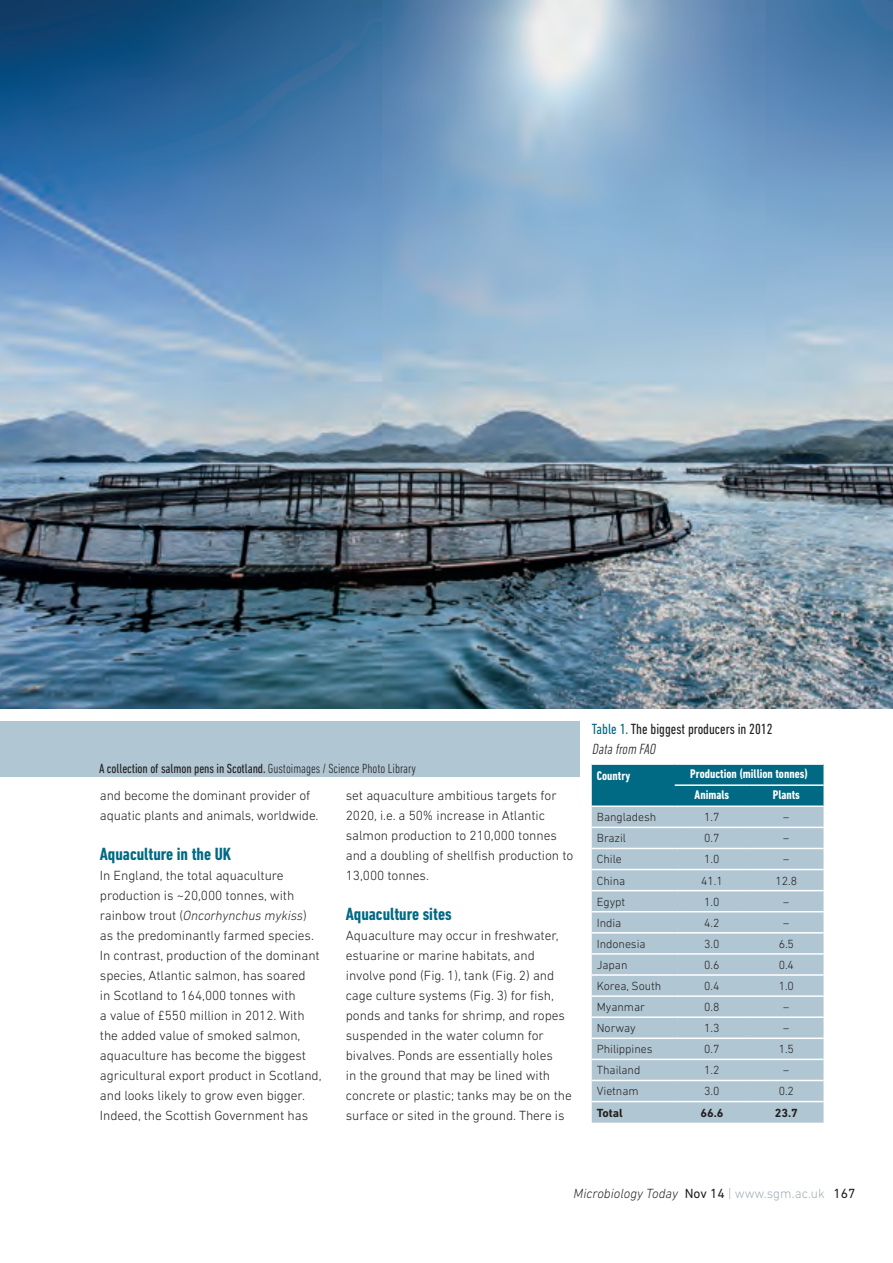
<style>
.page{position:relative;width:893px;height:1263px;background:#fff}
.page>*{position:absolute;margin:0;border:0;box-sizing:border-box;transform-origin:0 0}
.Article_Subhead{font:700 condensed 18px "DIN Next LT Pro";color:#006983}
.Article_Subhead-2{font:condensed 15px/20.1px "DIN Next LT Pro";color:#231f20}
.Article_body_text{font:300 13.5px/20px "DIN Next LT Pro";letter-spacing:-.005em;color:#231f20}
.t1{font:condensed 13.5px "DIN Next LT Pro";letter-spacing:-.005em;color:#231f20}
.t2{font:italic 300 13.5px "DIN Next LT Pro";color:#231f20}
.Figure_legend{font:700 condensed 12.75px "DIN Next LT Pro";color:#fff}
.Article_body_text-2{font:300 12px "DIN Next LT Pro";letter-spacing:-.005em;color:#231f20}
.Article_body_text-3{font:700 12px "DIN Next LT Pro";letter-spacing:-.005em;color:#231f20}
.s1{font-weight:300}
.s2{font-style:italic}
.s3{color:#006983}
.s4{font-weight:300;font-style:italic}
.s5{font-weight:400;font-style:normal}
.s6{font-style:normal;color:#a4aeb6}
</style>
<div class="page">
<img style="left:0;top:0;width:893px;height:709px">
<div style="left:592px;top:765px;width:231px;height:40px;background:#006983"></div>
<div style="left:592px;top:807px;width:231px;height:316px;background:#b0c6d2"></div>
<hr style="left:592px;top:827px;width:83px;height:1px;background:#fff">
<hr style="left:675px;top:827px;width:74px;height:1px;background:#fff">
<hr style="left:749px;top:827px;width:74px;height:1px;background:#fff">
<hr style="left:592px;top:848px;width:83px;height:1px;background:#fff">
<hr style="left:675px;top:848px;width:74px;height:1px;background:#fff">
<hr style="left:749px;top:848px;width:74px;height:1px;background:#fff">
<hr style="left:592px;top:869px;width:83px;height:1px;background:#fff">
<hr style="left:675px;top:869px;width:74px;height:1px;background:#fff">
<hr style="left:749px;top:869px;width:74px;height:1px;background:#fff">
<hr style="left:592px;top:890px;width:83px;height:1px;background:#fff">
<hr style="left:675px;top:890px;width:74px;height:1px;background:#fff">
<hr style="left:749px;top:890px;width:74px;height:1px;background:#fff">
<hr style="left:592px;top:911px;width:83px;height:1px;background:#fff">
<hr style="left:675px;top:911px;width:74px;height:1px;background:#fff">
<hr style="left:749px;top:911px;width:74px;height:1px;background:#fff">
<hr style="left:675px;top:784px;width:74px;height:2px;background:#fff">
<hr style="left:749px;top:784px;width:74px;height:2px;background:#fff">
<hr style="left:592px;top:932px;width:83px;height:1px;background:#fff">
<hr style="left:675px;top:932px;width:74px;height:1px;background:#fff">
<hr style="left:749px;top:932px;width:74px;height:1px;background:#fff">
<hr style="left:592px;top:953px;width:83px;height:2px;background:#fff">
<hr style="left:675px;top:953px;width:74px;height:2px;background:#fff">
<hr style="left:749px;top:953px;width:74px;height:2px;background:#fff">
<hr style="left:592px;top:974px;width:83px;height:2px;background:#fff">
<hr style="left:675px;top:974px;width:74px;height:2px;background:#fff">
<hr style="left:749px;top:974px;width:74px;height:2px;background:#fff">
<hr style="left:592px;top:995px;width:83px;height:2px;background:#fff">
<hr style="left:675px;top:995px;width:74px;height:2px;background:#fff">
<hr style="left:749px;top:995px;width:74px;height:2px;background:#fff">
<hr style="left:592px;top:1016px;width:83px;height:2px;background:#fff">
<hr style="left:675px;top:1016px;width:74px;height:2px;background:#fff">
<hr style="left:749px;top:1016px;width:74px;height:2px;background:#fff">
<hr style="left:592px;top:1037px;width:83px;height:2px;background:#fff">
<hr style="left:675px;top:1037px;width:74px;height:2px;background:#fff">
<hr style="left:749px;top:1037px;width:74px;height:2px;background:#fff">
<hr style="left:592px;top:1059px;width:83px;height:1px;background:#fff">
<hr style="left:675px;top:1059px;width:74px;height:1px;background:#fff">
<hr style="left:749px;top:1059px;width:74px;height:1px;background:#fff">
<hr style="left:592px;top:1080px;width:83px;height:1px;background:#fff">
<hr style="left:675px;top:1080px;width:74px;height:1px;background:#fff">
<hr style="left:749px;top:1080px;width:74px;height:1px;background:#fff">
<hr style="left:592px;top:1101px;width:83px;height:1px;background:#fff">
<hr style="left:675px;top:1101px;width:74px;height:1px;background:#fff">
<hr style="left:749px;top:1101px;width:74px;height:1px;background:#fff">
<div style="left:0;top:721px;width:579px;height:56px;background:#b0c6d2"></div>
<p class="t1" style="left:99px;top:760px;width:318px">A collection of salmon pens in Scotland. <span class="s1">Gustoimages / Science Photo Library</span></p>
<p class="Article_body_text" style="left:100px;top:785px;width:220px">and become the dominant provider of aquatic plants and animals, worldwide.</p>
<p class="Article_Subhead" style="left:100px;top:844px;width:133px">Aquaculture in the UK</p>
<p class="Article_body_text" style="left:100px;top:865px;width:223px">In England, the total aquaculture production is ~20,000 tonnes, with rainbow trout (<span class="s2">Oncorhynchus mykiss</span>) as the predominantly farmed species.<br>In contrast, production of the dominant species, Atlantic salmon, has soared<br>in Scotland to 164,000 tonnes with<br>a value of £550 million in 2012. With the added value of smoked salmon, aquaculture has become the biggest agricultural export product in Scotland, and looks likely to grow even bigger.<br>Indeed, the Scottish Government has</p>
<p class="Article_body_text" style="left:346px;top:785px;width:229px">set aquaculture ambitious targets for 2020, i.e. a 50% increase in Atlantic salmon production to 210,000 tonnes and a doubling of shellfish production to 13,000 tonnes.</p>
<p class="Article_Subhead" style="left:346px;top:904px;width:107px">Aquaculture sites</p>
<p class="Article_body_text" style="left:346px;top:925px;width:228px">Aquaculture may occur in freshwater, estuarine or marine habitats, and involve pond (Fig. 1), tank (Fig. 2) and cage culture systems (Fig. 3) for fish, ponds and tanks for shrimp, and ropes suspended in the water column for bivalves. Ponds are essentially holes<br>in the ground that may be lined with concrete or plastic; tanks may be on the surface or sited in the ground. There is</p>
<p class="Article_Subhead-2" style="left:592px;top:719px;width:182px"><span class="s3">Table 1.</span> The biggest producers in 2012<br><span class="s4">Datafrom FAO</span></p>
<p class="Figure_legend" style="left:597px;top:768px;width:35px">Country</p>
<p class="Figure_legend" style="left:690px;top:766px;width:119px">Production (million tonnes)</p>
<p class="Figure_legend" style="left:695px;top:787px;width:36px">Animals</p>
<p class="Figure_legend" style="left:773px;top:787px;width:29px">Plants</p>
<p class="Article_body_text-2" style="left:597px;top:810px;width:61px">Bangladesh</p>
<p class="Article_body_text-2" style="left:704px;top:810px;width:17px">1.7</p>
<p class="Article_body_text-2" style="left:783px;top:810px;width:8px">–</p>
<p class="Article_body_text-2" style="left:597px;top:831px;width:31px">Brazil</p>
<p class="Article_body_text-2" style="left:704px;top:831px;width:17px">0.7</p>
<p class="Article_body_text-2" style="left:783px;top:831px;width:8px">–</p>
<p class="Article_body_text-2" style="left:597px;top:852px;width:26px">Chile</p>
<p class="Article_body_text-2" style="left:704px;top:852px;width:17px">1.0</p>
<p class="Article_body_text-2" style="left:783px;top:852px;width:8px">–</p>
<p class="Article_body_text-2" style="left:597px;top:874px;width:30px">China</p>
<p class="Article_body_text-2" style="left:701px;top:874px;width:23px">41.1</p>
<p class="Article_body_text-2" style="left:775px;top:874px;width:23px">12.8</p>
<p class="Article_body_text-2" style="left:597px;top:895px;width:30px">Egypt</p>
<p class="Article_body_text-2" style="left:704px;top:895px;width:17px">1.0</p>
<p class="Article_body_text-2" style="left:783px;top:895px;width:8px">–</p>
<p class="Article_body_text-2" style="left:597px;top:916px;width:26px">India</p>
<p class="Article_body_text-2" style="left:704px;top:916px;width:17px">4.2</p>
<p class="Article_body_text-2" style="left:783px;top:916px;width:8px">–</p>
<p class="Article_body_text-2" style="left:597px;top:937px;width:50px">Indonesia</p>
<p class="Article_body_text-2" style="left:704px;top:937px;width:17px">3.0</p>
<p class="Article_body_text-2" style="left:779px;top:937px;width:17px">6.5</p>
<p class="Article_body_text-2" style="left:597px;top:958px;width:32px">Japan</p>
<p class="Article_body_text-2" style="left:704px;top:958px;width:17px">0.6</p>
<p class="Article_body_text-2" style="left:779px;top:958px;width:17px">0.4</p>
<p class="Article_body_text-2" style="left:597px;top:979px;width:66px">Korea, South</p>
<p class="Article_body_text-2" style="left:704px;top:979px;width:17px">0.4</p>
<p class="Article_body_text-2" style="left:779px;top:979px;width:17px">1.0</p>
<p class="Article_body_text-2" style="left:597px;top:1000px;width:49px">Myanmar</p>
<p class="Article_body_text-2" style="left:704px;top:1000px;width:17px">0.8</p>
<p class="Article_body_text-2" style="left:783px;top:1000px;width:8px">–</p>
<p class="Article_body_text-2" style="left:597px;top:1021px;width:40px">Norway</p>
<p class="Article_body_text-2" style="left:704px;top:1021px;width:17px">1.3</p>
<p class="Article_body_text-2" style="left:783px;top:1021px;width:8px">–</p>
<p class="Article_body_text-2" style="left:597px;top:1042px;width:57px">Philippines</p>
<p class="Article_body_text-2" style="left:704px;top:1042px;width:17px">0.7</p>
<p class="Article_body_text-2" style="left:779px;top:1042px;width:17px">1.5</p>
<p class="Article_body_text-2" style="left:597px;top:1063px;width:45px">Thailand</p>
<p class="Article_body_text-2" style="left:704px;top:1063px;width:17px">1.2</p>
<p class="Article_body_text-2" style="left:783px;top:1063px;width:8px">–</p>
<p class="Article_body_text-2" style="left:597px;top:1084px;width:43px">Vietnam</p>
<p class="Article_body_text-2" style="left:704px;top:1084px;width:17px">3.0</p>
<p class="Article_body_text-2" style="left:779px;top:1084px;width:17px">0.2</p>
<p class="Article_body_text-3" style="left:597px;top:1105px;width:27px">Total</p>
<p class="Article_body_text-3" style="left:700px;top:1105px;width:24px">66.6</p>
<p class="Article_body_text-3" style="left:775px;top:1105px;width:24px">23.7</p>
<p class="t2" style="left:574px;top:1185px;width:283px">Microbiology Today <span class="s5">Nov 14</span> <span class="s6">| www.sgm.ac.uk</span> <span class="s5">167</span></p>
</div>
